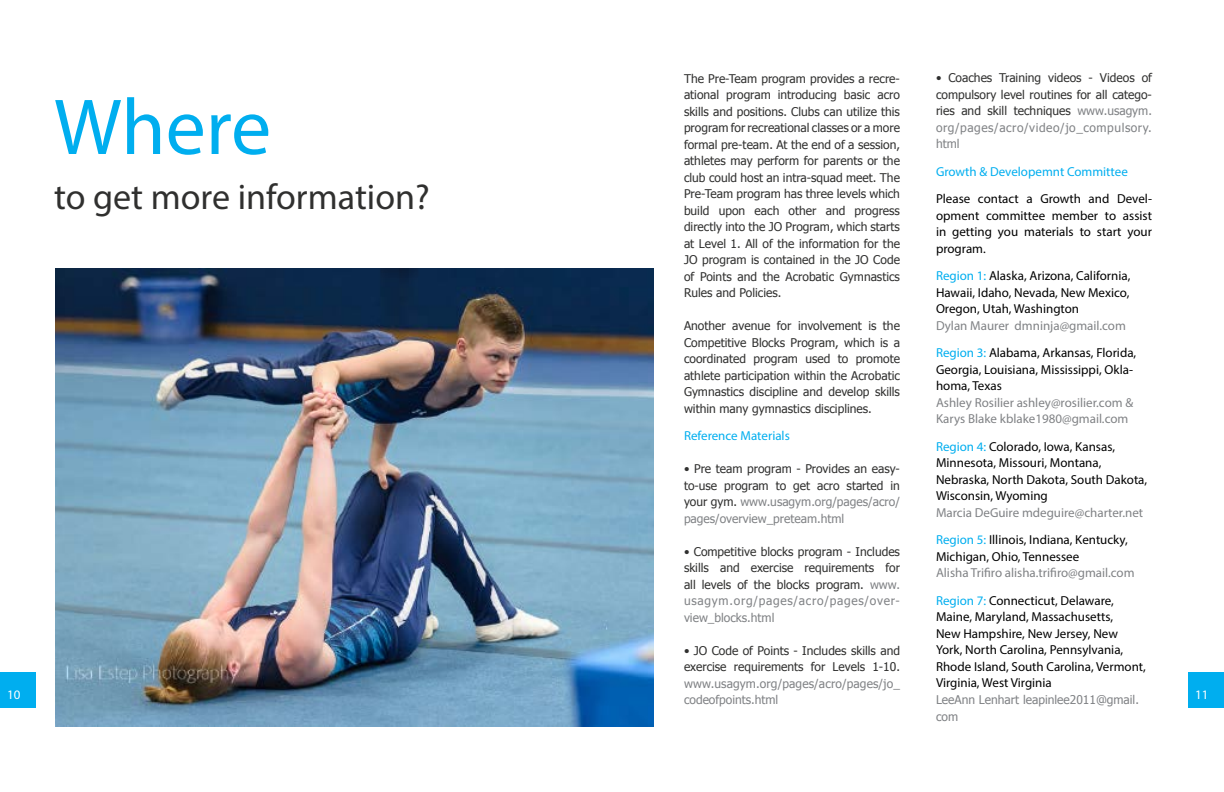
<style>
.page{position:relative;width:1224px;height:792px;background:#fff}
.page>*{position:absolute;margin:0;border:0;box-sizing:border-box;transform-origin:0 0}
.t1{font:80px "Myriad Pro";letter-spacing:-.005em;color:#00aeef}
.t2{font:36px "Myriad Pro";color:#30302f}
.t3{font:13px/16.5px "Myriad Pro";color:#000}
.t4{font:13px/27.5px "Myriad Pro";color:#808285}
.t5{font:13px "Myriad Pro";color:#00aeef}
.t6{font:13px "Myriad Pro";color:#fff}
.t7{font:12px/16.5px "Tahoma";color:#30302f;text-align:justify}
.t8{font:12px/16.5px "Tahoma";color:#808285}
.s1{color:#808285}
.s2{color:#00aeef}
.s3{color:#000}
</style>
<div class="page">
<div style="left:1188px;top:672px;width:36px;height:36px;background:#00aeef"></div>
<div style="left:0;top:672px;width:36px;height:36px;background:#00aeef"></div>
<img style="left:55px;top:268px;width:598px;height:458px">
<p class="t7" style="left:936px;top:69px;width:218px">• Coaches Training videos - Videos of compulsory level routines for all catego&shy;ries and skill techniques <span class="s1">www.usagym. org/pages/acro/video/jo_compulsory. html</span></p>
<p class="t5" style="left:936px;top:164px;width:193px">Growth &amp; Developemnt Committee</p>
<p class="t3" style="left:936px;top:191px;width:218px;text-align:justify">Please contact a Growth and Devel&shy;opment committee member to assist in getting you materials to start your program.</p>
<p class="t3" style="left:936px;top:268px;width:196px;text-align:justify"><span class="s2">Region 1:</span> Alaska, Arizona, California, Hawaii, Idaho, Nevada, New Mexico, Oregon, Utah, Washington</p>
<p class="t4" style="left:936px;top:312px;width:202px">Dylan Maurer dmninja@gmail.com<br><span class="s2">Region 3:</span> <span class="s3">Alabama, Arkansas, Florida,</span></p>
<p class="t3" style="left:936px;top:361px;width:199px">Georgia, Louisiana, Mississippi, Okla&shy;homa, Texas</p>
<p class="t4" style="left:936px;top:394px;width:199px;line-height:16.5px">Ashley Rosilier ashley@rosilier.com &amp;<br>Karys Blake kblake1980@gmail.com</p>
<p class="t3" style="left:936px;top:438px;width:213px"><span class="s2">Region 4:</span> Colorado, Iowa, Kansas,<br>Minnesota, Missouri, Montana,<br>Nebraska, North Dakota, South Dakota,<br>Wisconsin, Wyoming</p>
<p class="t4" style="left:936px;top:499px;width:209px">Marcia DeGuire mdeguire@charter.net<br><span class="s2">Region 5:</span> <span class="s3">Illinois, Indiana, Kentucky,</span></p>
<p class="t3" style="left:936px;top:548px;width:145px">Michigan, Ohio, Tennessee</p>
<p class="t4" style="left:936px;top:559px;width:200px">Alisha Trifiro alisha.trifiro@gmail.com<br><span class="s2">Region 7:</span> <span class="s3">Connecticut, Delaware,</span></p>
<p class="t3" style="left:936px;top:609px;width:211px">Maine, Maryland, Massachusetts,<br>New Hampshire, New Jersey, New York, North Carolina, Pennsylvania, Rhode Island, South Carolina, Vermont, Virginia, West Virginia</p>
<p class="t8" style="left:936px;top:691px;width:205px">LeeAnn Lenhart leapinlee2011@gmail. com</p>
<p class="t7" style="left:684px;top:69px;width:218px">The Pre-Team program provides a recre&shy;ational program introducing basic acro skills and positions. Clubs can utilize this program for recreational classes or a more formal pre-team. At the end of a session, athletes may perform for parents or the club could host an intra-squad meet. The Pre-Team program has three levels which build upon each other and progress directly into the JO Program, which starts at Level 1. All of the information for the JO program is contained in the JO Code of Points and the Acrobatic Gymnastics Rules and Policies.</p>
<p class="t7" style="left:684px;top:317px;width:218px">Another avenue for involvement is the Competitive Blocks Program, which is a coordinated program used to promote athlete participation within the Acrobatic Gymnastics discipline and develop skills within many gymnastics disciplines.</p>
<p class="t5" style="left:684px;top:428px;width:107px">Reference Materials</p>
<p class="t7" style="left:684px;top:460px;width:218px">• Pre team program - Provides an easy&shy;to-use program to get acro started in your gym. <span class="s1">www.usagym.org/pages/acro/ pages/overview_preteam.html</span></p>
<p class="t7" style="left:684px;top:542px;width:218px">• Competitive blocks program - Includes skills and exercise requirements for all levels of the blocks program. <span class="s1">www. usagym.org/pages/acro/pages/over&shy;view_blocks.html</span></p>
<p class="t7" style="left:684px;top:641px;width:218px">• JO Code of Points - Includes skills and exercise requirements for Levels 1-10.</p>
<p class="t8" style="left:684px;top:674px;width:217px">www.usagym.org/pages/acro/pages/jo_ codeofpoints.html</p>
<h1 class="t1" style="left:54px;top:78px;width:219px">Where</h1>
<h2 class="t2" style="left:54px;top:175px;width:377px">to get more information?</h2>
<p class="t6" style="left:7px;top:686px;width:15px">10</p>
<p class="t6" style="left:1195px;top:686px;width:15px">11</p>
</div>
